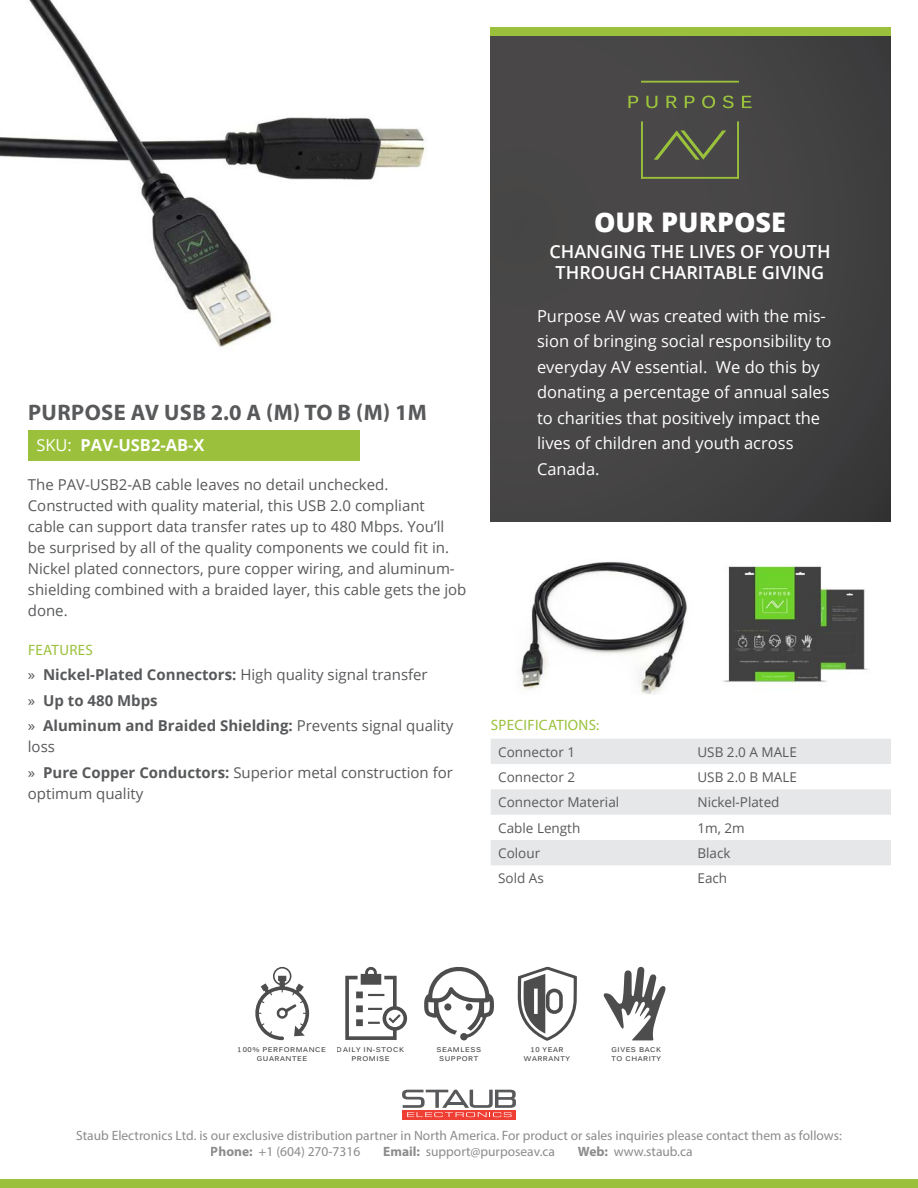
<style>
.page{position:relative;width:918px;height:1188px;background:#fff}
.page>*{position:absolute;margin:0;border:0;box-sizing:border-box;transform-origin:0 0}
.t1{font:800 27px "Open Sans";color:#fff}
.t2{font:700 22.5px "Myriad Pro";letter-spacing:.02em;color:#58595b}
.t3{font:600 18px/21.6px "Open Sans";color:#fff;text-align:center}
.t4{font:16.5px/25.5px "Open Sans";color:#fff}
.t5{font:700 16.5px "Open Sans";color:#fff}
.t6{font:15px/21px "Open Sans";color:#58595b}
.t7{font:700 15px/25.5px "Open Sans";color:#58595b}
.t8{font:15px "Myriad Pro";letter-spacing:.02em;color:#9bc13c}
.t9{font:13.5px/15.6px "Myriad Pro";color:#58595b}
.t10{font:13.5px "Open Sans";color:#58595b}
.t11{font:700 6.75px/8.9px "Kalinga";letter-spacing:.075em;color:#000;text-align:center;scale:1.08 1}
.s1{font-weight:400}
.s2{font-weight:700}
</style>
<div class="page">
<img style="left:0;top:0;width:491px;height:513px">
<div style="left:491px;top:36px;width:400px;height:486px;background:#474646"></div>
<svg style="left:654px;top:130px;width:72px;height:30px"></svg>
<svg style="left:628px;top:96px;width:10px;height:12px"></svg>
<svg style="left:646px;top:96px;width:11px;height:12px"></svg>
<svg style="left:666px;top:96px;width:11px;height:12px"></svg>
<svg style="left:685px;top:96px;width:10px;height:12px"></svg>
<svg style="left:702px;top:96px;width:13px;height:12px"></svg>
<svg style="left:723px;top:96px;width:11px;height:12px"></svg>
<svg style="left:742px;top:96px;width:10px;height:12px"></svg>
<hr style="left:641px;top:81px;width:98px;height:2px;background:#9ac13c">
<hr style="left:641px;top:177px;width:98px;height:2px;background:#9ac13c">
<hr style="left:641px;top:121px;width:2px;height:58px;background:#9ac13c">
<hr style="left:737px;top:121px;width:2px;height:58px;background:#9ac13c">
<div style="left:491px;top:27px;width:400px;height:9px;background:#9bc13c"></div>
<div style="left:0;top:1179px;width:918px;height:9px;background:#9bc13c"></div>
<div style="left:28px;top:430px;width:331px;height:30px;background:#9bc13c"></div>
<svg style="left:403px;top:1117px;width:113px;height:2px"></svg>
<svg style="left:402px;top:1090px;width:114px;height:27px"></svg>
<svg style="left:255px;top:967px;width:54px;height:73px"></svg>
<svg style="left:345px;top:967px;width:62px;height:73px"></svg>
<svg style="left:424px;top:967px;width:70px;height:74px"></svg>
<svg style="left:444px;top:1003px;width:7px;height:8px"></svg>
<svg style="left:466px;top:1003px;width:7px;height:8px"></svg>
<svg style="left:517px;top:967px;width:60px;height:74px"></svg>
<svg style="left:603px;top:967px;width:63px;height:73px"></svg>
<svg style="left:491px;top:739px;width:400px;height:126px;fill:#e6e7e8"></svg>
<img style="left:519px;top:562px;width:168px;height:132px">
<img style="left:722px;top:565px;width:146px;height:118px">
<h2 class="t2" style="left:28px;top:398px;width:400px">PURPOSE AV USB 2.0 A (M) TO B (M) 1M</h2>
<p class="t5" style="left:36px;top:433px;width:170px"><span class="s1">SKU:</span> PAV-USB2-AB-X</p>
<p class="t6" style="left:28px;top:474px;width:440px">The PAV-USB2-AB cable leaves no detail unchecked.<br>Constructed with quality material, this USB 2.0 compliant<br>cable can support data transfer rates up to 480 Mbps. You’ll<br>be surprised by all of the quality components we could fit in.<br>Nickel plated connectors, pure copper wiring, and aluminum&shy;shielding combined with a braided layer, this cable gets the job done.</p>
<p class="t8" style="left:28px;top:641px;width:66px">FEATURES</p>
<p class="t7" style="left:28px;top:662px;width:427px"><span class="s1">»</span> Nickel-Plated Connectors: <span class="s1">High quality signal transfer<br>»</span> Up to 480 Mbps<br><span class="s1">»</span> Aluminum and Braided Shielding: <span class="s1">Prevents signal quality</span></p>
<p class="t6" style="left:28px;top:734px;width:427px;line-height:25.5px">loss<br>» <span class="s2">Pure Copper Conductors:</span> Superior metal construction for</p>
<p class="t6" style="left:28px;top:783px;width:117px">optimum quality</p>
<h1 class="t1" style="left:594px;top:202px;width:194px">OUR PURPOSE</h1>
<p class="t3" style="left:549px;top:240px;width:283px">CHANGING THE LIVES OF YOUTH<br>THROUGH CHARITABLE GIVING</p>
<p class="t4" style="left:537px;top:302px;width:296px">Purpose AV was created with the mis&shy;sion of bringing social responsibility to everyday AV essential. We do this by donating a percentage of annual sales to charities that positively impact the lives of children and youth across Canada.</p>
<p class="t8" style="left:491px;top:715px;width:110px">SPECIFICATIONS:</p>
<p class="t10" style="left:498px;top:742px;width:78px">Connector 1</p>
<p class="t10" style="left:697px;top:742px;width:101px">USB 2.0 A MALE</p>
<p class="t10" style="left:498px;top:768px;width:78px">Connector 2</p>
<p class="t10" style="left:697px;top:768px;width:101px">USB 2.0 B MALE</p>
<p class="t10" style="left:498px;top:793px;width:123px">Connector Material</p>
<p class="t10" style="left:697px;top:793px;width:84px">Nickel-Plated</p>
<p class="t10" style="left:498px;top:818px;width:84px">Cable Length</p>
<p class="t10" style="left:697px;top:818px;width:49px">1m, 2m</p>
<p class="t10" style="left:498px;top:844px;width:44px">Colour</p>
<p class="t10" style="left:697px;top:844px;width:35px">Black</p>
<p class="t10" style="left:498px;top:869px;width:47px">Sold As</p>
<p class="t10" style="left:697px;top:869px;width:31px">Each</p>
<p class="t11" style="left:238px;top:1046px;width:83px">100% PERFORMANCE<br>GUARANTEE</p>
<p class="t11" style="left:337px;top:1046px;width:64px">DAILY IN-STOCK<br>PROMISE</p>
<p class="t11" style="left:437px;top:1046px;width:43px">SEAMLESS<br>SUPPORT</p>
<p class="t11" style="left:524px;top:1046px;width:44px">10 YEAR<br>WARRANTY</p>
<p class="t11" style="left:611px;top:1046px;width:47px;text-align:left">GIVES BACK<br>TO CHARITY</p>
<p class="t9" style="left:211px;top:1127px;width:633px;text-indent:-135px">Staub Electronics Ltd. is our exclusive distribution partner in North America. For product or sales inquiries please contact them as follows:<br><span class="s2">Phone:</span> +1 (604) 270-7316</p>
<p class="t9" style="left:383px;top:1143px;width:173px"><span class="s2">Email:</span> support@purposeav.ca</p>
<p class="t9" style="left:578px;top:1143px;width:116px"><span class="s2">Web:</span> www.staub.ca</p>
</div>
